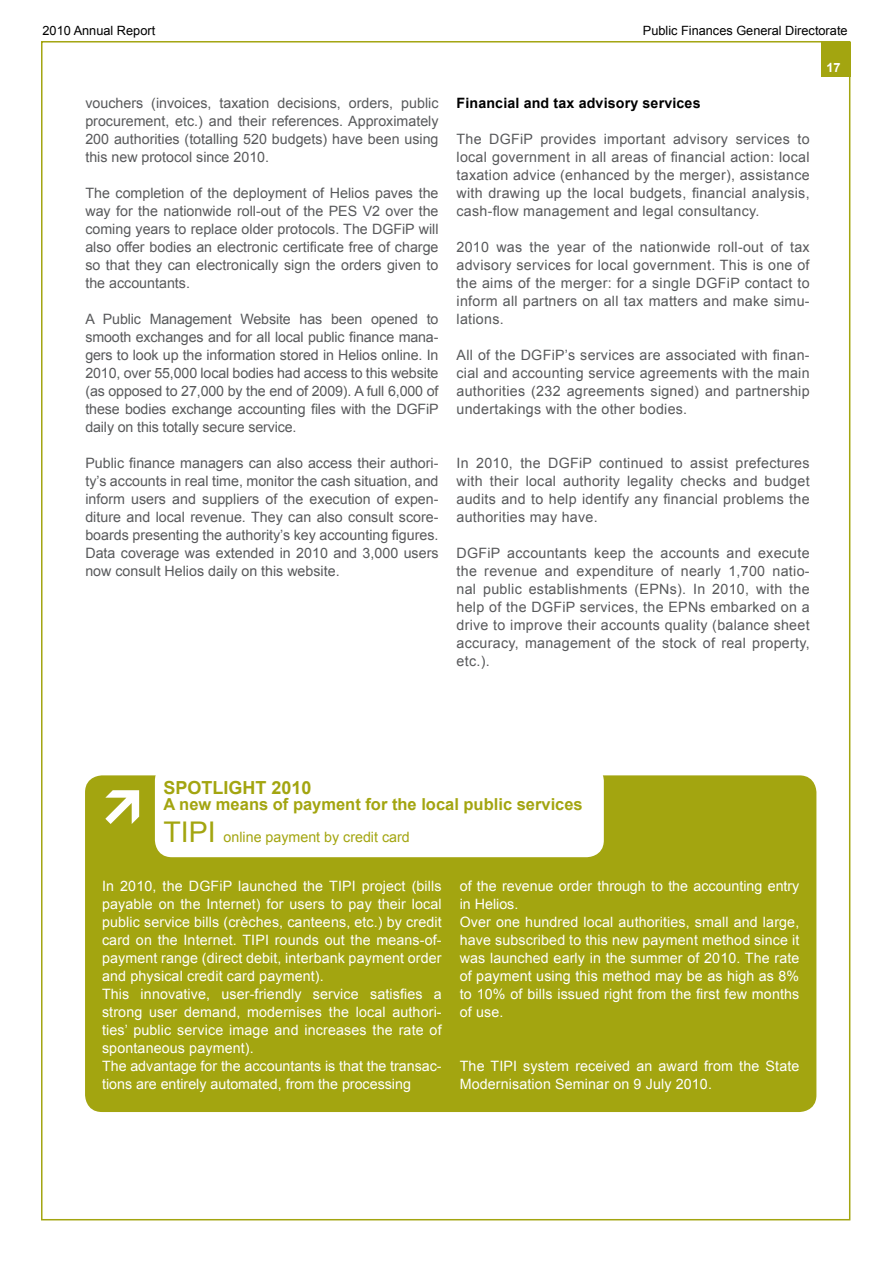
<style>
.page{position:relative;width:893px;height:1263px;background:#fff}
.page>*{position:absolute;margin:0;border:0;box-sizing:border-box;transform-origin:0 0}
.t1{font:700 18px "Arial";color:#a3a510}
.t2{font:700 16.5px "Arial";color:#a3a510}
.t3{font:14.25px/18px "Arial";letter-spacing:.02em;color:#58595b;text-align:justify}
.t4{font:14.25px/18px "Arial";letter-spacing:.01em;color:#fff}
.t5{font:700 14.25px "Arial";letter-spacing:.01em;color:#000}
.t6{font:14.25px "Arial";color:#a3a510}
.t7{font:12.75px "Arial";color:#000}
.t8{font:700 12.75px "Arial";color:#fff}
.s1{font-size:28.5px}
</style>
<div class="page">
<div style="left:821px;top:43px;width:29px;height:34px;background:#a3a510"></div>
<div style="left:85px;top:775px;width:731px;height:337px;background:#a3a510;border-radius:17px"></div>
<div style="left:155px;top:764px;width:449px;height:93px;background:#fff;border-radius:17px"></div>
<p class="t7" style="left:43px;top:22px;width:114px">2010 Annual Report</p>
<p class="t7" style="left:643px;top:22px;width:206px">Public Finances General Directorate</p>
<p class="t8" style="left:826px;top:59px;width:16px">17</p>
<p class="t3" style="left:85px;top:94px;width:355px">vouchers (invoices, taxation decisions, orders, public procurement, etc.) and their references. Approximately 200 authorities (totalling 520 budgets) have been using this new protocol since 2010.</p>
<p class="t3" style="left:85px;top:184px;width:355px">The completion of the deployment of Helios paves the way for the nationwide roll-out of the PES V2 over the coming years to replace older protocols. The DGFiP will also offer bodies an electronic certificate free of charge so that they can electronically sign the orders given to the accountants.</p>
<p class="t3" style="left:85px;top:310px;width:355px">A Public Management Website has been opened to smooth exchanges and for all local public finance mana&shy;gers to look up the information stored in Helios online. In 2010, over 55,000 local bodies had access to this website (as opposed to 27,000 by the end of 2009). A full 6,000 of these bodies exchange accounting files with the DGFiP daily on this totally secure service.</p>
<p class="t3" style="left:85px;top:454px;width:355px">Public finance managers can also access their authori&shy;ty’s accounts in real time, monitor the cash situation, and inform users and suppliers of the execution of expen&shy;diture and local revenue. They can also consult score&shy;boards presenting the authority’s key accounting figures.<br>Data coverage was extended in 2010 and 3,000 users now consult Helios daily on this website.</p>
<p class="t5" style="left:457px;top:94px;width:246px">Financial and tax advisory services</p>
<p class="t3" style="left:457px;top:130px;width:355px">The DGFiP provides important advisory services to local government in all areas of financial action: local taxation advice (enhanced by the merger), assistance with drawing up the local budgets, financial analysis, cash-flow management and legal consultancy.</p>
<p class="t3" style="left:457px;top:238px;width:355px">2010 was the year of the nationwide roll-out of tax advisory services for local government. This is one of the aims of the merger: for a single DGFiP contact to inform all partners on all tax matters and make simu&shy;lations.</p>
<p class="t3" style="left:457px;top:346px;width:355px">All of the DGFiP’s services are associated with finan&shy;cial and accounting service agreements with the main authorities (232 agreements signed) and partnership undertakings with the other bodies.</p>
<p class="t3" style="left:457px;top:454px;width:355px">In 2010, the DGFiP continued to assist prefectures with their local authority legality checks and budget audits and to help identify any financial problems the authorities may have.</p>
<p class="t3" style="left:457px;top:544px;width:355px">DGFiP accountants keep the accounts and execute the revenue and expenditure of nearly 1,700 natio&shy;nal public establishments (EPNs). In 2010, with the help of the DGFiP services, the EPNs embarked on a drive to improve their accounts quality (balance sheet accuracy, management of the stock of real property, etc.).</p>
<p class="t1" style="left:163px;top:775px;width:150px">SPOTLIGHT 2010</p>
<p class="t2" style="left:163px;top:793px;width:421px">A new means of payment for the local public services</p>
<p class="t6" style="left:163px;top:827px;width:248px"><span class="s1">TIPI</span> online payment by credit card</p>
<p class="t4" style="left:102px;top:877px;width:341px">In 2010, the DGFiP launched the TIPI project (bills payable on the Internet) for users to pay their local public service bills (crèches, canteens, etc.) by credit card on the Internet. TIPI rounds out the means-of&shy;payment range (direct debit, interbank payment order and physical credit card payment).<br>This innovative, user-friendly service satisfies a strong user demand, modernises the local authori&shy;ties’ public service image and increases the rate of spontaneous payment).<br>The advantage for the accountants is that the transac&shy;tions are entirely automated, from the processing</p>
<p class="t4" style="left:460px;top:877px;width:341px">of the revenue order through to the accounting entry in Helios.<br>Over one hundred local authorities, small and large, have subscribed to this new payment method since it was launched early in the summer of 2010. The rate of payment using this method may be as high as 8% to 10% of bills issued right from the first few months of use.</p>
<p class="t4" style="left:460px;top:1057px;width:341px">The TIPI system received an award from the State<br>Modernisation Seminar on 9 July 2010.</p>
</div>
